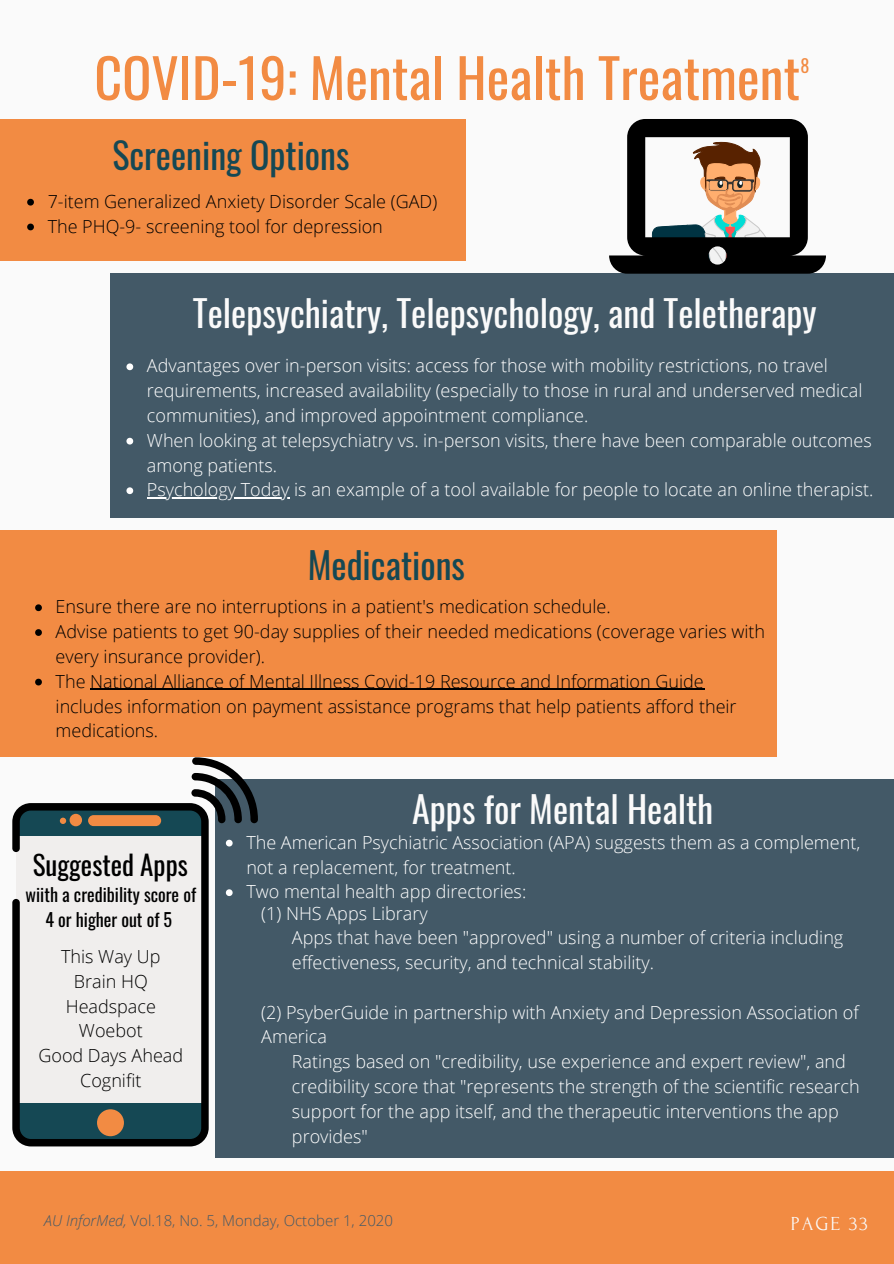
<style>
.page{position:relative;width:894px;height:1264px;background:#fff}
.page>*{position:absolute;margin:0;border:0;box-sizing:border-box;transform-origin:0 0}
.t1{font:54px "Oswald";color:#f28b43}
.t2{font:36px "Oswald";color:#fafafa}
.t3{font:36px "Oswald";color:#154854}
.t4{font:27px "Oswald";color:#000}
.t5{font:19.8px "Forum";letter-spacing:.1em;color:#fafafa}
.t6{font:300 18px/24.8px "Open Sans";color:#fff}
.t7{font:300 18px/24.8px "Open Sans";color:#000}
.t8{font:18px/24.8px "Oswald";color:#000;text-align:center}
.t9{font:18px "Oswald";color:#f28b43}
.t10{font:300 15px "Open Sans";color:#435967}
.s1{font-style:italic}
</style>
<div class="page">
<div style="left:0;top:0;width:893px;height:1263px;background:#fafafa"></div>
<div style="left:0;top:1170px;width:893px;height:93px;background:#f28b43"></div>
<div style="left:0;top:119px;width:465px;height:142px;background:#f28b43"></div>
<div style="left:110px;top:273px;width:783px;height:244px;background:#435967"></div>
<div style="left:0;top:530px;width:776px;height:227px;background:#f28b43"></div>
<div style="left:216px;top:778px;width:677px;height:379px;background:#435967"></div>
<svg style="left:226px;top:839px;width:6px;height:7px"></svg>
<svg style="left:226px;top:889px;width:6px;height:7px"></svg>
<svg style="left:191px;top:757px;width:67px;height:66px"></svg>
<svg style="left:12px;top:803px;width:197px;height:343px;fill:#f0eeed"></svg>
<svg style="left:126px;top:363px;width:7px;height:7px"></svg>
<svg style="left:126px;top:438px;width:7px;height:6px"></svg>
<svg style="left:126px;top:487px;width:7px;height:7px"></svg>
<hr style="left:147px;top:497px;width:142px;height:1px;background:#fff">
<svg style="left:35px;top:604px;width:7px;height:7px"></svg>
<svg style="left:35px;top:629px;width:7px;height:7px"></svg>
<svg style="left:35px;top:678px;width:7px;height:7px"></svg>
<hr style="left:90px;top:689px;width:614px;height:1px;background:#000">
<svg style="left:609px;top:119px;width:216px;height:155px"></svg>
<svg style="left:27px;top:199px;width:7px;height:6px"></svg>
<svg style="left:27px;top:223px;width:7px;height:7px"></svg>
<h1 class="t1" style="left:94px;top:36px;width:707px">COVID-19: Mental Health Treatment</h1>
<h2 class="t3" style="left:112px;top:127px;width:239px">Screening Options</h2>
<p class="t7" style="left:48px;top:188px;width:391px">7-item Generalized Anxiety Disorder Scale (GAD)<br>The PHQ-9- screening tool for depression</p>
<p class="t9" style="left:800px;top:52px;width:10px">8</p>
<h2 class="t2" style="left:193px;top:285px;width:625px">Telepsychiatry, Telepsychology, and Teletherapy</h2>
<p class="t6" style="left:147px;top:353px;width:727px">Advantages over in-person visits: access for those with mobility restrictions, no travel requirements, increased availability (especially to those in rural and underserved medical communities), and improved appointment compliance.<br>When looking at telepsychiatry vs. in-person visits, there have been comparable outcomes among patients.<br>Psychology Today is an example of a tool available for people to locate an online therapist.</p>
<h2 class="t3" style="left:307px;top:537px;width:159px">Medications</h2>
<p class="t7" style="left:56px;top:594px;width:710px">Ensure there are no interruptions in a patient's medication schedule.<br>Advise patients to get 90-day supplies of their needed medications (coverage varies with every insurance provider).<br>The National Alliance of Mental Illness Covid-19 Resource and Information Guide includes information on payment assistance programs that help patients afford their medications.</p>
<h3 class="t4" style="left:33px;top:844px;width:157px">Suggested Apps</h3>
<p class="t8" style="left:26px;top:881px;width:172px">wiith a credibility score of<br>4 or higher out of 5</p>
<p class="t7" style="left:38px;top:943px;width:146px;text-align:center">This Way Up<br>Brain HQ<br>Headspace<br>Woebot<br>Good Days Ahead<br>Cognifit</p>
<h2 class="t2" style="left:412px;top:781px;width:302px">Apps for Mental Health</h2>
<p class="t6" style="left:246px;top:829px;width:615px">The American Psychiatric Association (APA) suggests them as a complement, not a replacement, for treatment.<br>Two mental health app directories:</p>
<p class="t6" style="left:292px;top:900px;width:552px;text-indent:-31px">(1) NHS Apps Library<br>Apps that have been "approved" using a number of criteria including effectiveness, security, and technical stability.</p>
<p class="t6" style="left:261px;top:999px;width:599px">(2) PsyberGuide in partnership with Anxiety and Depression Association of<br>America</p>
<p class="t6" style="left:292px;top:1048px;width:569px">Ratings based on "credibility, use experience and expert review", and credibility score that "represents the strength of the scientific research support for the app itself, and the therapeutic interventions the app provides"</p>
<p class="t10" style="left:44px;top:1209px;width:350px"><span class="s1">AU InforMed,</span> Vol.18, No. 5, Monday, October 1, 2020</p>
<p class="t5" style="left:790px;top:1212px;width:79px">PAGE 33</p>
</div>
